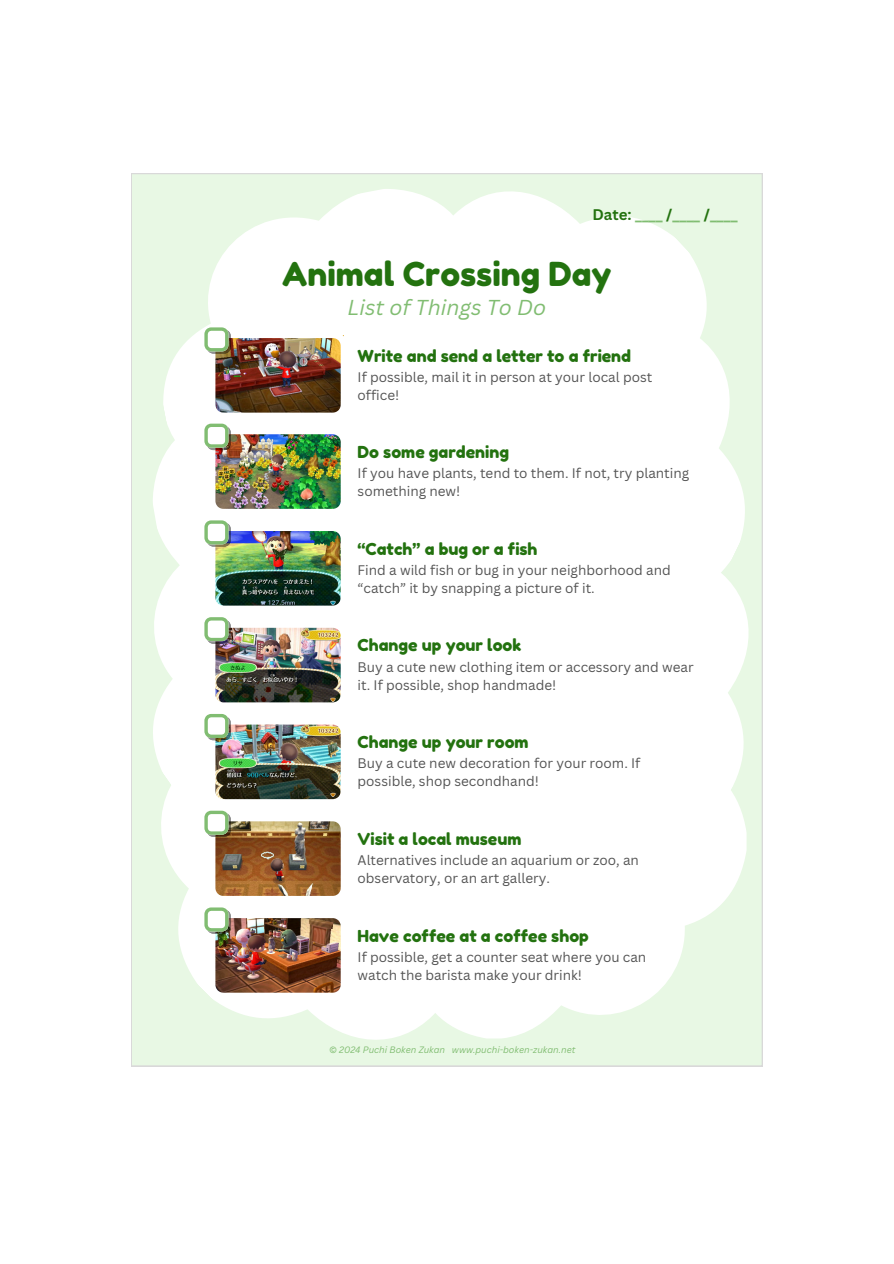
<style>
.page{position:relative;width:894px;height:1264px;background:#fff}
.page>*{position:absolute;margin:0;border:0;box-sizing:border-box;transform-origin:0 0}
.t1{font:33px "Fredoka One";color:#23720f}
.t2{font:italic 21px "Canva Sans";color:#81bd72}
.t3{font:16.5px "Fredoka One";color:#23720f}
.t4{font:700 15px "Canva Sans";color:#81bd72}
.t5{font:13.5px/18px "Canva Sans";color:#545454}
.t6{font:italic 9px "Canva Sans";color:#81bd72}
.s1{color:#23720f}
</style>
<div class="page">
<svg style="left:131px;top:173px;width:631px;height:893px;background:#e7f6e3"></svg>
<svg style="left:298px;top:180px;width:444px;height:73px;fill:#e8f8e4"></svg>
<svg style="left:162px;top:187px;width:400px;height:143px"></svg>
<svg style="left:152px;top:330px;width:52px;height:134px"></svg>
<svg style="left:133px;top:464px;width:71px;height:447px"></svg>
<div style="left:746px;top:451px;width:12px;height:432px;background:#e8f8e4"></div>
<svg style="left:304px;top:253px;width:447px;height:416px"></svg>
<svg style="left:140px;top:614px;width:441px;height:436px"></svg>
<svg style="left:314px;top:657px;width:432px;height:381px"></svg>
<img style="left:204px;top:327px;width:143px;height:672px">
<p class="t4" style="left:592px;top:204px;width:146px"><span class="s1">Date:</span> ____ <span class="s1">/</span>____ <span class="s1">/</span>____</p>
<h1 class="t1" style="left:282px;top:253px;width:330px">Animal Crossing Day</h1>
<h1 class="t2" style="left:347px;top:292px;width:200px">List of Things To Do</h1>
<p class="t3" style="left:357px;top:345px;width:275px">Write and send a letter to a friend</p>
<p class="t5" style="left:357px;top:367px;width:296px">If possible, mail it in person at your local post office!</p>
<h3 class="t3" style="left:357px;top:441px;width:153px">Do some gardening</h3>
<h3 class="t5" style="left:357px;top:464px;width:333px">If you have plants, tend to them. If not, try planting something new!</h3>
<h3 class="t3" style="left:357px;top:538px;width:181px">“Catch” a bug or a fish</h3>
<h3 class="t5" style="left:357px;top:560px;width:314px">Find a wild fish or bug in your neighborhood and “catch” it by snapping a picture of it.</h3>
<h3 class="t3" style="left:357px;top:635px;width:165px">Change up your look</h3>
<h3 class="t5" style="left:357px;top:657px;width:337px">Buy a cute new clothing item or accessory and wear it. If possible, shop handmade!</h3>
<h3 class="t3" style="left:357px;top:732px;width:172px">Change up your room</h3>
<h3 class="t5" style="left:357px;top:754px;width:284px">Buy a cute new decoration for your room. If possible, shop secondhand!</h3>
<p class="t3" style="left:357px;top:828px;width:165px">Visit a local museum</p>
<p class="t5" style="left:357px;top:850px;width:283px">Alternatives include an aquarium or zoo, an observatory, or an art gallery.</p>
<p class="t3" style="left:357px;top:925px;width:233px">Have coffee at a coffee shop</p>
<p class="t5" style="left:357px;top:947px;width:290px">If possible, get a counter seat where you can watch the barista make your drink!</p>
<p class="t6" style="left:329px;top:1043px;width:248px">© 2024 Puchi Boken Zukan www.puchi-boken-zukan.net</p>
</div>
